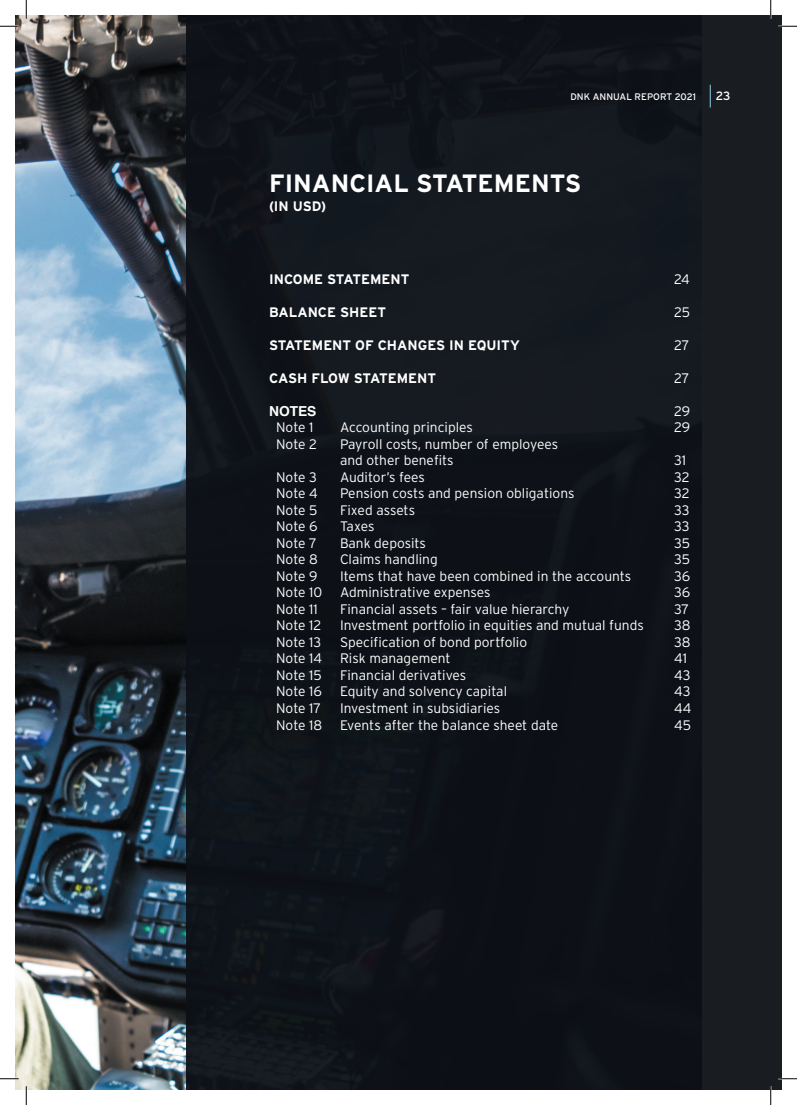
<style>
.page{position:relative;width:797px;height:1105px;background:#fff}
.page>*{position:absolute;margin:0;border:0;box-sizing:border-box;transform-origin:0 0}
.t1{font:700 25px "Interstate";color:#fff}
.t2{font:300 13.75px/16.5px "Interstate";color:#fff}
.t3{font:700 13.75px "Interstate";color:#fff}
.t4{font:700 13.75px "Helvetica";color:#fff}
.t5{font:12px "Interstate";color:#fff}
.t6{font:9.5px "Interstate";color:#fff}
</style>
<div class="page">
<img style="left:16px;top:16px;width:170px;height:1073px">
<div style="left:186px;top:16px;width:595px;height:1073px;background:#0d1117"></div>
<svg style="left:710px;top:85px;width:1px;height:22px"></svg>
<svg style="left:0;top:25px;width:19px;height:2px"></svg>
<svg style="left:778px;top:25px;width:19px;height:2px"></svg>
<svg style="left:0;top:1078px;width:19px;height:1px"></svg>
<svg style="left:778px;top:1078px;width:19px;height:1px"></svg>
<svg style="left:25px;top:0;width:2px;height:19px"></svg>
<svg style="left:25px;top:1086px;width:2px;height:19px"></svg>
<svg style="left:770px;top:0;width:1px;height:19px"></svg>
<svg style="left:770px;top:1086px;width:1px;height:19px"></svg>
<p class="t6" style="left:570px;top:91px;width:127px">DNK ANNUAL REPORT 2021</p>
<p class="t5" style="left:716px;top:89px;width:16px">23</p>
<h1 class="t1" style="left:269px;top:169px;width:314px">FINANCIAL STATEMENTS</h1>
<p class="t3" style="left:269px;top:198px;width:59px">(IN USD)</p>
<p class="t3" style="left:269px;top:271px;width:142px">INCOME STATEMENT</p>
<p class="t2" style="left:674px;top:270px;width:17px">24</p>
<p class="t3" style="left:269px;top:304px;width:118px">BALANCE SHEET</p>
<p class="t2" style="left:674px;top:303px;width:17px">25</p>
<p class="t3" style="left:269px;top:337px;width:252px">STATEMENT OF CHANGES IN EQUITY</p>
<p class="t2" style="left:674px;top:336px;width:17px">27</p>
<p class="t3" style="left:269px;top:370px;width:168px">CASH FLOW STATEMENT</p>
<p class="t2" style="left:674px;top:369px;width:17px">27</p>
<p class="t4" style="left:269px;top:400px;width:49px">NOTES</p>
<p class="t2" style="left:674px;top:402px;width:17px">29</p>
<p class="t2" style="left:276px;top:419px;width:39px">Note 1</p>
<p class="t2" style="left:340px;top:419px;width:134px">Accounting principles</p>
<p class="t2" style="left:674px;top:419px;width:17px">29</p>
<p class="t2" style="left:276px;top:435px;width:42px">Note 2</p>
<p class="t2" style="left:340px;top:435px;width:220px">Payroll costs, number of employees and other benefits</p>
<p class="t2" style="left:674px;top:452px;width:13px">31</p>
<p class="t2" style="left:276px;top:468px;width:42px">Note 3</p>
<p class="t2" style="left:340px;top:468px;width:86px">Auditor’s fees</p>
<p class="t2" style="left:674px;top:468px;width:17px">32</p>
<p class="t2" style="left:276px;top:485px;width:43px">Note 4</p>
<p class="t2" style="left:340px;top:485px;width:236px">Pension costs and pension obligations</p>
<p class="t2" style="left:674px;top:485px;width:17px">32</p>
<p class="t2" style="left:276px;top:501px;width:43px">Note 5</p>
<p class="t2" style="left:340px;top:501px;width:77px">Fixed assets</p>
<p class="t2" style="left:674px;top:501px;width:17px">33</p>
<p class="t2" style="left:276px;top:518px;width:43px">Note 6</p>
<p class="t2" style="left:340px;top:518px;width:36px">Taxes</p>
<p class="t2" style="left:674px;top:518px;width:17px">33</p>
<p class="t2" style="left:276px;top:534px;width:42px">Note 7</p>
<p class="t2" style="left:340px;top:534px;width:87px">Bank deposits</p>
<p class="t2" style="left:674px;top:534px;width:17px">35</p>
<p class="t2" style="left:276px;top:551px;width:43px">Note 8</p>
<p class="t2" style="left:340px;top:551px;width:99px">Claims handling</p>
<p class="t2" style="left:674px;top:551px;width:17px">35</p>
<p class="t2" style="left:276px;top:567px;width:43px">Note 9</p>
<p class="t2" style="left:340px;top:567px;width:293px">Items that have been combined in the accounts</p>
<p class="t2" style="left:674px;top:567px;width:17px">36</p>
<p class="t2" style="left:276px;top:584px;width:48px">Note 10</p>
<p class="t2" style="left:340px;top:584px;width:152px">Administrative expenses</p>
<p class="t2" style="left:674px;top:584px;width:17px">36</p>
<p class="t2" style="left:276px;top:600px;width:43px">Note 11</p>
<p class="t2" style="left:340px;top:600px;width:231px">Financial assets – fair value hierarchy</p>
<p class="t2" style="left:674px;top:600px;width:16px">37</p>
<p class="t2" style="left:276px;top:617px;width:47px">Note 12</p>
<p class="t2" style="left:340px;top:617px;width:305px">Investment portfolio in equities and mutual funds</p>
<p class="t2" style="left:674px;top:617px;width:18px">38</p>
<p class="t2" style="left:276px;top:633px;width:47px">Note 13</p>
<p class="t2" style="left:340px;top:633px;width:189px">Specification of bond portfolio</p>
<p class="t2" style="left:674px;top:633px;width:18px">38</p>
<p class="t2" style="left:276px;top:650px;width:47px">Note 14</p>
<p class="t2" style="left:340px;top:650px;width:112px">Risk management</p>
<p class="t2" style="left:674px;top:650px;width:14px">41</p>
<p class="t2" style="left:276px;top:666px;width:47px">Note 15</p>
<p class="t2" style="left:340px;top:666px;width:128px">Financial derivatives</p>
<p class="t2" style="left:674px;top:666px;width:18px">43</p>
<p class="t2" style="left:276px;top:683px;width:47px">Note 16</p>
<p class="t2" style="left:340px;top:683px;width:169px">Equity and solvency capital</p>
<p class="t2" style="left:674px;top:683px;width:18px">43</p>
<p class="t2" style="left:276px;top:699px;width:46px">Note 17</p>
<p class="t2" style="left:340px;top:699px;width:162px">Investment in subsidiaries</p>
<p class="t2" style="left:674px;top:699px;width:19px">44</p>
<p class="t2" style="left:276px;top:717px;width:48px">Note 18</p>
<p class="t2" style="left:340px;top:717px;width:220px">Events after the balance sheet date</p>
<p class="t2" style="left:674px;top:717px;width:18px">45</p>
</div>
